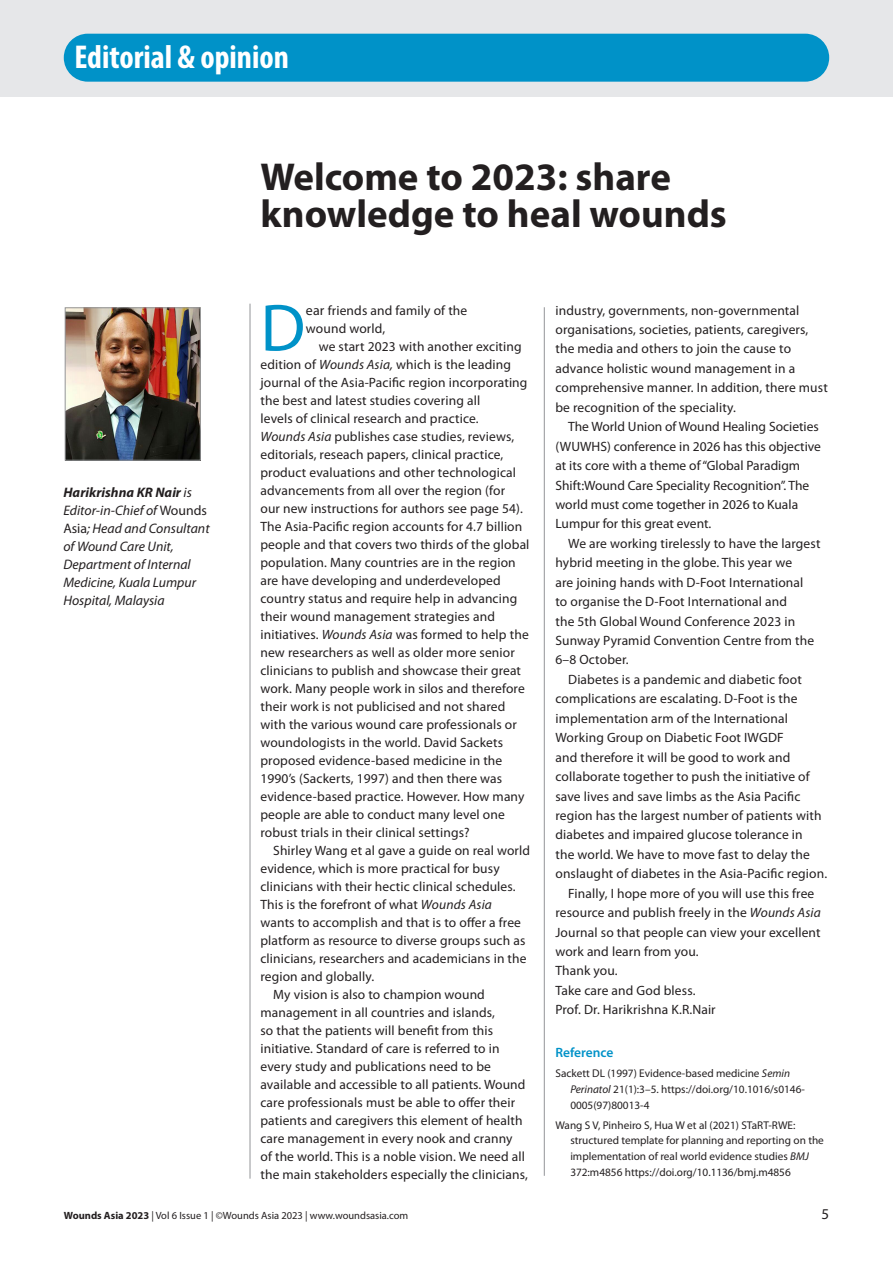
<style>
.page{position:relative;width:893px;height:1263px;background:#fff}
.page>*{position:absolute;margin:0;border:0;box-sizing:border-box;transform-origin:0 0}
.BODY_DROP_CAP{font:67.35px "Myriad Pro";color:#0092c8}
.HEADLINE_22_BOLD{font:700 39px/36.6px "Myriad Pro";color:#231f20}
.t1{font:700 condensed 33.15px "Myriad Pro";color:#fff}
.PANEL_TEXT{font:15px "Myriad Pro";color:#231f20}
.PRACTICE_AUTHOR_DET{font:italic 13.8px/18px "Myriad Pro";color:#231f20}
.BODY_INDENT{font:13.5px/18px "Myriad Pro";letter-spacing:.01em;color:#231f20}
.BODY{font:13.5px "Myriad Pro";letter-spacing:.01em;color:#231f20}
.BODY_DROP_CAP-2{font:13.5px/18px "Myriad Pro";letter-spacing:.01em;color:#231f20}
.REFERENCES_HEAD{font:600 13.5px "Myriad Pro";color:#0092c8}
.REFERENCES{font:11.25px/15.8px "Myriad Pro";color:#231f20}
.PANEL_TEXT-2{font:10.5px "Myriad Pro";color:#231f20}
.s1{font-weight:700}
.s2{font-style:normal}
.s3{font-size:13.95px}
.s4{font-style:italic}
</style>
<div class="page">
<div style="left:0;top:0;width:893px;height:97px;background:#e6e7e9"></div>
<div style="left:64px;top:34px;width:765px;height:48px;background:#0092c8;border-radius:24px"></div>
<hr style="left:250px;top:304px;width:1px;height:875px;background:#939598">
<hr style="left:544px;top:307px;width:1px;height:869px;background:#939598">
<img style="left:67px;top:309px;width:132px;height:149px">
<div style="left:65px;top:307px;width:136px;height:153px;border:1px solid #939598"></div>
<p class="t1" style="left:74px;top:37px;width:216px">Editorial &amp; opinion</p>
<p class="PRACTICE_AUTHOR_DET" style="left:63px;top:483px;width:148px"><span class="s1">Harikrishna KR Nair</span> is<br>Editor-in-Chief of <span class="s2">Wounds<br>Asia</span>; Head and Consultant of Wound Care Unit,<br>Department of Internal<br>Medicine, Kuala Lumpur<br>Hospital, Malaysia</p>
<p class="HEADLINE_22_BOLD" style="left:260px;top:157px;width:468px">Welcome to 2023: share knowledge to heal wounds</p>
<p class="BODY_DROP_CAP" style="left:260px;top:286px;width:46px">D</p>
<p class="BODY_DROP_CAP-2" style="left:306px;top:301px;width:163px"><span class="s3">ear</span> friends and family of the wound world,</p>
<p class="BODY_INDENT" style="left:260px;top:337px;width:271px;text-indent:58px">we start 2023 with another exciting edition of <span class="s4">Wounds Asia,</span> which is the leading journal of the Asia-Pacific region incorporating the best and latest studies covering all<br>levels of clinical research and practice.<br><span class="s4">Wounds Asia</span> publishes case studies, reviews, editorials, reseach papers, clinical practice, product evaluations and other technological advancements from all over the region (for<br>our new instructions for authors see page 54).<br>The Asia-Pacific region accounts for 4.7 billion people and that covers two thirds of the global population. Many countries are in the region are have developing and underdeveloped country status and require help in advancing their wound management strategies and initiatives. <span class="s4">Wounds Asia</span> was formed to help the new researchers as well as older more senior clinicians to publish and showcase their great work. Many people work in silos and therefore their work is not publicised and not shared with the various wound care professionals or woundologists in the world. David Sackets proposed evidence-based medicine in the 1990’s (Sackerts, 1997) and then there was evidence-based practice. However. How many people are able to conduct many level one robust trials in their clinical settings?</p>
<p class="BODY_INDENT" style="left:260px;top:841px;width:271px;text-indent:13px">Shirley Wang et al gave a guide on real world evidence, which is more practical for busy clinicians with their hectic clinical schedules.<br>This is the forefront of what <span class="s4">Wounds Asia<br></span>wants to accomplish and that is to offer a free platform as resource to diverse groups such as clinicians, researchers and academicians in the region and globally.</p>
<p class="BODY_INDENT" style="left:260px;top:985px;width:269px;text-indent:13px">My vision is also to champion wound management in all countries and islands,<br>so that the patients will benefit from this initiative. Standard of care is referred to in every study and publications need to be available and accessible to all patients. Wound care professionals must be able to offer their patients and caregivers this element of health care management in every nook and cranny<br>of the world. This is a noble vision. We need all the main stakeholders especially the clinicians,</p>
<p class="BODY_INDENT" style="left:555px;top:300px;width:274px;line-height:19.5px">industry, governments, non-governmental organisations, societies, patients, caregivers, the media and others to join the cause to advance holistic wound management in a comprehensive manner. In addition, there must be recognition of the speciality.</p>
<p class="BODY_INDENT" style="left:555px;top:417px;width:267px;line-height:19.5px;text-indent:13px">The World Union of Wound Healing Societies (WUWHS) conference in 2026 has this objective at its core with a theme of “Global Paradigm Shift:Wound Care Speciality Recognition”. The world must come together in 2026 to Kuala Lumpur for this great event.</p>
<p class="BODY_INDENT" style="left:555px;top:533px;width:266px;line-height:19.5px;text-indent:13px">We are working tirelessly to have the largest hybrid meeting in the globe. This year we<br>are joining hands with D-Foot International<br>to organise the D-Foot International and<br>the 5th Global Wound Conference 2023 in Sunway Pyramid Convention Centre from the 6–8 October.</p>
<p class="BODY_INDENT" style="left:555px;top:669px;width:273px;line-height:19.5px;text-indent:13px">Diabetes is a pandemic and diabetic foot complications are escalating. D-Foot is the implementation arm of the International Working Group on Diabetic Foot IWGDF<br>and therefore it will be good to work and collaborate together to push the initiative of save lives and save limbs as the Asia Pacific region has the largest number of patients with diabetes and impaired glucose tolerance in<br>the world. We have to move fast to delay the onslaught of diabetes in the Asia-Pacific region.</p>
<p class="BODY_INDENT" style="left:555px;top:883px;width:267px;line-height:19.5px;text-indent:13px">Finally, I hope more of you will use this free resource and publish freely in the <span class="s4">Wounds Asia </span>Journal so that people can view your excellent work and learn from you.</p>
<p class="BODY" style="left:555px;top:963px;width:64px">Thank you.</p>
<p class="BODY" style="left:555px;top:982px;width:141px">Take care and God bless.</p>
<p class="BODY" style="left:555px;top:1001px;width:162px">Prof. Dr. Harikrishna K.R.Nair</p>
<p class="REFERENCES_HEAD" style="left:555px;top:1044px;width:60px">Reference</p>
<p class="REFERENCES" style="left:570px;top:1065px;width:236px;text-indent:-15px">Sackett DL (1997) Evidence-based medicine <span class="s4">Semin<br>Perinatol</span> 21(1):3–5. https://doi.org/10.1016/s0146-<br>0005(97)80013-4</p>
<p class="REFERENCES" style="left:570px;top:1117px;width:255px;text-indent:-15px">Wang S V, Pinheiro S, Hua W et al (2021) STaRT-RWE: structured template for planning and reporting on the implementation of real world evidence studies <span class="s4">BMJ </span>372:m4856 https://doi.org/10.1136/bmj.m4856</p>
<p class="PANEL_TEXT-2" style="left:64px;top:1208px;width:346px"><span class="s1">Wounds Asia 2023</span> | Vol 6 Issue 1 | ©Wounds Asia 2023 | www.woundsasia.com</p>
<p class="PANEL_TEXT" style="left:821px;top:1204px;width:9px">5</p>
</div>
